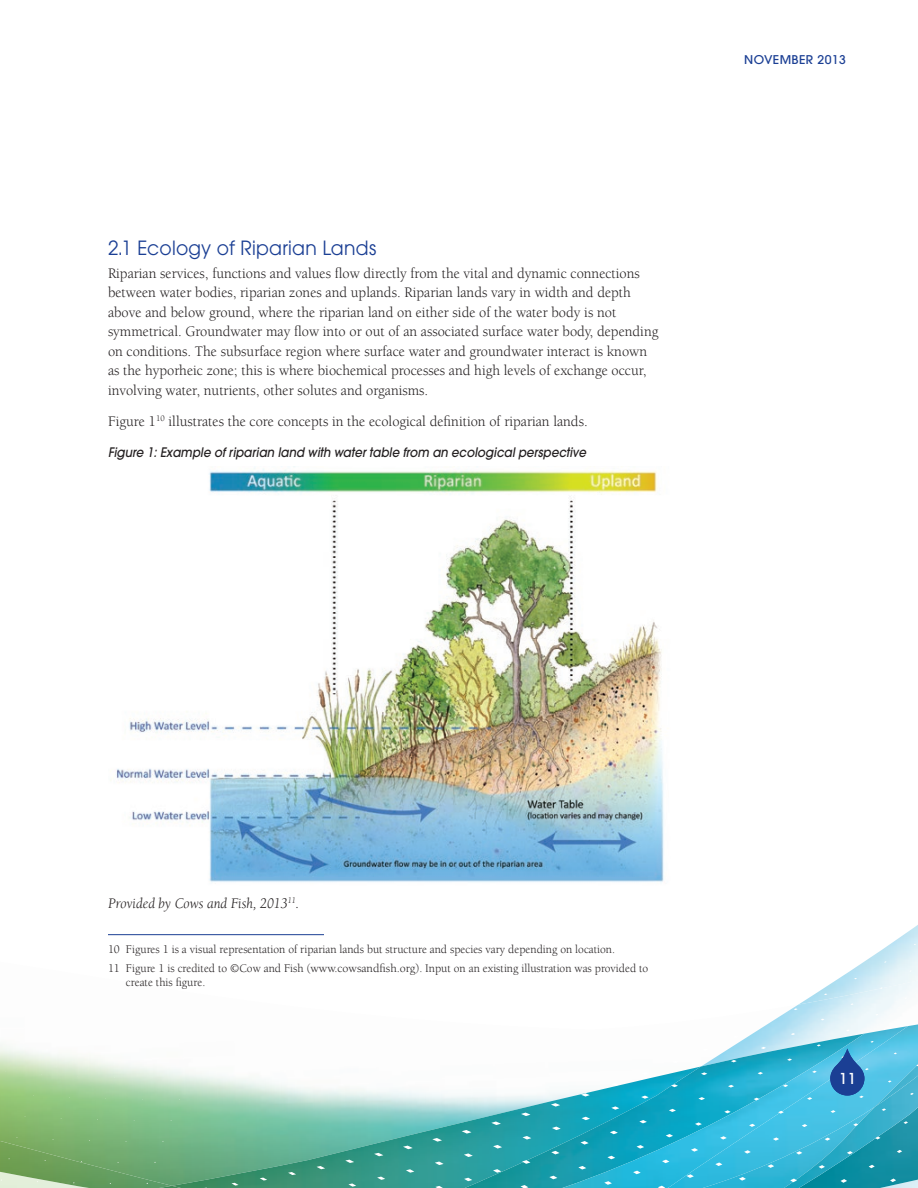
<style>
.page{position:relative;width:918px;height:1188px;background:#fff}
.page>*{position:absolute;margin:0;border:0;box-sizing:border-box;transform-origin:0 0}
.t1{font:19.5px "Avant Garde";letter-spacing:.015em;color:#1b3f94;scale:.96 1}
.t2{font:15px/19.5px "Berkeley";color:#231f20;scale:.96 1}
.t3{font:italic 15px "Berkeley";color:#231f20;scale:.96 1}
.t4{font:500 15px "Avant Garde";color:#fff}
.t5{font:italic 500 13.05px "Avant Garde";color:#231f20;scale:.91 1}
.t6{font:12px/18.5px "Berkeley";color:#231f20;scale:.96 1}
.t7{font:500 12px "Avant Garde";letter-spacing:.03em;color:#1b3f94}
</style>
<div class="page">
<img style="left:841px;top:925px;width:77px;height:52px">
<img style="left:0;top:1045px;width:172px;height:84px">
<img style="left:771px;top:977px;width:147px;height:45px">
<img style="left:172px;top:1069px;width:218px;height:60px">
<img style="left:390px;top:1090px;width:62px;height:39px">
<img style="left:864px;top:978px;width:54px;height:44px">
<img style="left:765px;top:1022px;width:153px;height:26px">
<img style="left:452px;top:1026px;width:456px;height:103px">
<img style="left:0;top:1129px;width:744px;height:59px">
<img style="left:875px;top:1048px;width:43px;height:14px">
<img style="left:744px;top:1062px;width:174px;height:126px">
<svg style="left:231px;top:1183px;width:8px;height:3px"></svg>
<svg style="left:260px;top:1177px;width:7px;height:4px"></svg>
<svg style="left:288px;top:1172px;width:8px;height:3px"></svg>
<svg style="left:317px;top:1166px;width:8px;height:3px"></svg>
<svg style="left:345px;top:1159px;width:9px;height:4px"></svg>
<svg style="left:374px;top:1153px;width:9px;height:3px"></svg>
<svg style="left:403px;top:1145px;width:10px;height:4px"></svg>
<svg style="left:432px;top:1138px;width:10px;height:4px"></svg>
<svg style="left:462px;top:1130px;width:10px;height:4px"></svg>
<svg style="left:491px;top:1122px;width:10px;height:3px"></svg>
<svg style="left:521px;top:1113px;width:9px;height:3px"></svg>
<svg style="left:551px;top:1103px;width:9px;height:4px"></svg>
<svg style="left:581px;top:1093px;width:9px;height:4px"></svg>
<svg style="left:611px;top:1083px;width:8px;height:3px"></svg>
<svg style="left:642px;top:1072px;width:7px;height:3px"></svg>
<svg style="left:672px;top:1061px;width:7px;height:2px"></svg>
<svg style="left:702px;top:1048px;width:7px;height:3px"></svg>
<svg style="left:348px;top:1183px;width:8px;height:4px"></svg>
<svg style="left:377px;top:1176px;width:8px;height:4px"></svg>
<svg style="left:406px;top:1169px;width:8px;height:4px"></svg>
<svg style="left:435px;top:1161px;width:9px;height:4px"></svg>
<svg style="left:464px;top:1153px;width:9px;height:4px"></svg>
<svg style="left:493px;top:1145px;width:9px;height:4px"></svg>
<svg style="left:523px;top:1136px;width:8px;height:4px"></svg>
<svg style="left:552px;top:1127px;width:9px;height:3px"></svg>
<svg style="left:582px;top:1117px;width:8px;height:3px"></svg>
<svg style="left:611px;top:1106px;width:8px;height:4px"></svg>
<svg style="left:641px;top:1096px;width:8px;height:3px"></svg>
<svg style="left:671px;top:1084px;width:7px;height:3px"></svg>
<svg style="left:701px;top:1072px;width:6px;height:3px"></svg>
<svg style="left:731px;top:1060px;width:6px;height:2px"></svg>
<svg style="left:435px;top:1186px;width:8px;height:2px"></svg>
<svg style="left:464px;top:1178px;width:8px;height:3px"></svg>
<svg style="left:493px;top:1169px;width:8px;height:4px"></svg>
<svg style="left:522px;top:1160px;width:8px;height:4px"></svg>
<svg style="left:551px;top:1151px;width:9px;height:3px"></svg>
<svg style="left:581px;top:1141px;width:8px;height:4px"></svg>
<svg style="left:610px;top:1131px;width:8px;height:3px"></svg>
<svg style="left:639px;top:1120px;width:8px;height:3px"></svg>
<svg style="left:669px;top:1109px;width:7px;height:3px"></svg>
<svg style="left:698px;top:1097px;width:7px;height:3px"></svg>
<svg style="left:728px;top:1085px;width:6px;height:3px"></svg>
<svg style="left:758px;top:1072px;width:5px;height:3px"></svg>
<svg style="left:521px;top:1185px;width:7px;height:3px"></svg>
<svg style="left:549px;top:1176px;width:8px;height:3px"></svg>
<svg style="left:578px;top:1166px;width:8px;height:4px"></svg>
<svg style="left:607px;top:1156px;width:8px;height:3px"></svg>
<svg style="left:637px;top:1145px;width:7px;height:4px"></svg>
<svg style="left:666px;top:1134px;width:7px;height:3px"></svg>
<svg style="left:695px;top:1122px;width:7px;height:4px"></svg>
<svg style="left:724px;top:1110px;width:7px;height:3px"></svg>
<svg style="left:783px;top:1084px;width:5px;height:3px"></svg>
<svg style="left:604px;top:1181px;width:8px;height:4px"></svg>
<svg style="left:633px;top:1171px;width:8px;height:3px"></svg>
<svg style="left:662px;top:1160px;width:7px;height:3px"></svg>
<svg style="left:691px;top:1148px;width:7px;height:4px"></svg>
<svg style="left:720px;top:1136px;width:7px;height:4px"></svg>
<svg style="left:749px;top:1124px;width:6px;height:3px"></svg>
<svg style="left:778px;top:1111px;width:6px;height:3px"></svg>
<svg style="left:807px;top:1097px;width:5px;height:3px"></svg>
<svg style="left:658px;top:1186px;width:7px;height:2px"></svg>
<svg style="left:687px;top:1174px;width:7px;height:4px"></svg>
<svg style="left:715px;top:1162px;width:7px;height:4px"></svg>
<svg style="left:744px;top:1150px;width:7px;height:4px"></svg>
<svg style="left:773px;top:1137px;width:6px;height:4px"></svg>
<svg style="left:802px;top:1124px;width:5px;height:3px"></svg>
<svg style="left:831px;top:1110px;width:5px;height:3px"></svg>
<svg style="left:888px;top:1080px;width:4px;height:3px"></svg>
<svg style="left:739px;top:1177px;width:7px;height:4px"></svg>
<svg style="left:767px;top:1164px;width:7px;height:4px"></svg>
<svg style="left:796px;top:1151px;width:6px;height:4px"></svg>
<svg style="left:825px;top:1138px;width:5px;height:3px"></svg>
<svg style="left:853px;top:1123px;width:5px;height:3px"></svg>
<svg style="left:882px;top:1108px;width:4px;height:3px"></svg>
<svg style="left:790px;top:1179px;width:7px;height:3px"></svg>
<svg style="left:819px;top:1165px;width:6px;height:4px"></svg>
<svg style="left:847px;top:1151px;width:6px;height:3px"></svg>
<svg style="left:904px;top:1121px;width:4px;height:3px"></svg>
<svg style="left:840px;top:1179px;width:7px;height:4px"></svg>
<svg style="left:869px;top:1165px;width:6px;height:3px"></svg>
<svg style="left:897px;top:1150px;width:5px;height:3px"></svg>
<svg style="left:890px;top:1179px;width:6px;height:3px"></svg>
<img style="left:110px;top:468px;width:554px;height:415px">
<hr style="left:108px;top:934px;width:216px;height:1px;background:#1b3f94">
<svg style="left:830px;top:1041px;width:44px;height:57px;background:#3a8cc2"></svg>
<h1 class="t1" style="left:108px;top:237px;width:281px">2.1 Ecology of Riparian Lands</h1>
<p class="t2" style="left:108px;top:264px;width:575px">Riparian services, functions and values flow directly from the vital and dynamic connections between water bodies, riparian zones and uplands. Riparian lands vary in width and depth above and below ground, where the riparian land on either side of the water body is not symmetrical. Groundwater may flow into or out of an associated surface water body, depending on conditions. The subsurface region where surface water and groundwater interact is known as the hyporheic zone; this is where biochemical processes and high levels of exchange occur, involving water, nutrients, other solutes and organisms.</p>
<p class="t2" style="left:108px;top:412px;width:501px">Figure 1<sup>10</sup> illustrates the core concepts in the ecological definition of riparian lands.</p>
<p class="t5" style="left:108px;top:444px;width:527px">Figure 1: Example of riparian land with water table from an ecological perspective</p>
<p class="t7" style="left:744px;top:52px;width:103px">NOVEMBER 2013</p>
<p class="t3" style="left:108px;top:895px;width:201px">Provided by Cows and Fish, 2013<sup>11</sup>.</p>
<p class="t6" style="left:108px;top:940px;width:564px">10 Figures 1 is a visual representation of riparian lands but structure and species vary depending on location.<br>11 Figure 1 is credited to ©Cow and Fish (www.cowsandfish.org). Input on an existing illustration was provided to</p>
<p class="t6" style="left:126px;top:973px;width:84px">create this figure.</p>
<p class="t4" style="left:839px;top:1069px;width:19px">11</p>
</div>
